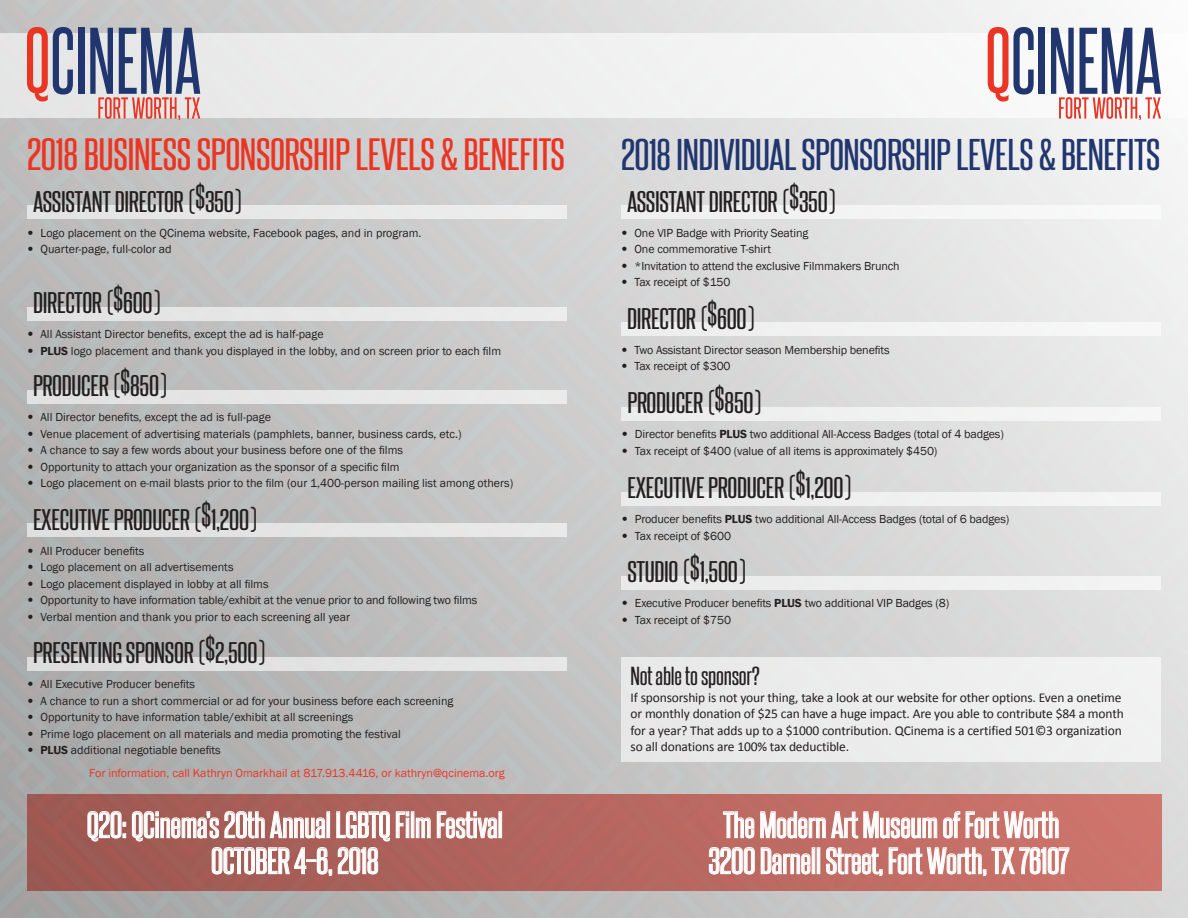
<style>
.page{position:relative;width:1188px;height:918px;background:#fff}
.page>*{position:absolute;margin:0;border:0;box-sizing:border-box;transform-origin:0 0}
.t1{font:39px "Steelfish Rg";letter-spacing:-.01em;color:#eb3524;scale:1.2 1}
.t2{font:38.25px "Steelfish Rg";letter-spacing:-.01em;color:#21366f;scale:1.2 1}
.t3{font:31.5px/36px "Steelfish Rg";letter-spacing:-.01em;color:#fff;text-align:center;scale:1.2 1}
.t4{font:25.65px "Steelfish Rg";letter-spacing:-.01em;color:#231f20;scale:1.2 1}
.t5{font:22.5px "Steelfish Rg";letter-spacing:-.01em;color:#231f20;scale:1.2 1}
.t6{font:13.5px/16.5px "Calibri";letter-spacing:-.01em;color:#231f20}
.t7{font:12px "Franklin Gothic";color:#231f20}
.t8{font:12px "Franklin Gothic";color:#eb3524}
.s1{font-size:30.15px}
.s2{font-family:"Calibri";font-size:13.5px}
.s3{font-weight:600}
</style>
<div class="page">
<img style="left:0;top:0;width:1188px;height:918px">
<div style="left:0;top:33px;width:1188px;height:84px;background:#f0f0f0"></div>
<svg style="left:988px;top:27px;width:46px;height:75px"></svg>
<div style="left:1039px;top:28px;width:6px;height:66px;background:#21366f"></div>
<svg style="left:1051px;top:28px;width:110px;height:92px"></svg>
<svg style="left:27px;top:27px;width:46px;height:75px"></svg>
<div style="left:78px;top:28px;width:6px;height:66px;background:#21366f"></div>
<svg style="left:90px;top:28px;width:110px;height:92px"></svg>
<div style="left:27px;top:205px;width:540px;height:14px;background:#e9e9e9"></div>
<div style="left:27px;top:307px;width:540px;height:14px;background:#e7e7e7"></div>
<div style="left:27px;top:390px;width:540px;height:14px;background:#e6e6e6"></div>
<div style="left:27px;top:523px;width:540px;height:14px;background:#e4e4e4"></div>
<div style="left:27px;top:657px;width:540px;height:13px;background:#e2e2e2"></div>
<div style="left:27px;top:795px;width:1134px;height:96px;background:linear-gradient(to right,#9b5852,#cf776f)"></div>
<svg style="left:88px;top:811px;width:38px;height:30px"></svg>
<svg style="left:132px;top:811px;width:87px;height:30px;background:#be8e89"></svg>
<svg style="left:225px;top:811px;width:39px;height:27px"></svg>
<svg style="left:270px;top:812px;width:55px;height:26px"></svg>
<div style="left:327px;top:812px;width:3px;height:26px;border:1px solid #fff"></div>
<svg style="left:337px;top:811px;width:52px;height:30px;background:#c38f8a"></svg>
<svg style="left:396px;top:812px;width:13px;height:26px"></svg>
<div style="left:406px;top:818px;width:3px;height:20px;border:1px solid #fff"></div>
<div style="left:411px;top:812px;width:3px;height:26px;border:1px solid #fff"></div>
<svg style="left:416px;top:818px;width:14px;height:20px"></svg>
<svg style="left:437px;top:812px;width:60px;height:26px;background:#c99792"></svg>
<div style="left:499px;top:812px;width:3px;height:26px;border:1px solid #fff"></div>
<svg style="left:212px;top:847px;width:77px;height:27px;background:#c3948f"></svg>
<svg style="left:295px;top:847px;width:37px;height:29px"></svg>
<svg style="left:338px;top:847px;width:40px;height:27px"></svg>
<div style="left:621px;top:205px;width:540px;height:14px;background:#f4f4f4"></div>
<div style="left:621px;top:323px;width:540px;height:13px;background:#f2f2f2"></div>
<div style="left:621px;top:407px;width:540px;height:14px;background:#f1f1f1"></div>
<div style="left:621px;top:492px;width:540px;height:14px;background:#f0efef"></div>
<div style="left:621px;top:576px;width:540px;height:14px;background:#eee"></div>
<svg style="left:724px;top:812px;width:30px;height:26px"></svg>
<svg style="left:761px;top:812px;width:64px;height:26px;background:#d39c97"></svg>
<svg style="left:831px;top:812px;width:27px;height:26px"></svg>
<svg style="left:864px;top:812px;width:73px;height:26px;background:#d79f9a"></svg>
<svg style="left:944px;top:812px;width:16px;height:26px"></svg>
<svg style="left:966px;top:812px;width:92px;height:26px;background:#d89c96"></svg>
<svg style="left:709px;top:847px;width:45px;height:27px"></svg>
<svg style="left:761px;top:848px;width:49px;height:26px"></svg>
<div style="left:812px;top:848px;width:3px;height:26px;border:1px solid #fff"></div>
<div style="left:817px;top:848px;width:3px;height:26px;border:1px solid #fff"></div>
<svg style="left:827px;top:847px;width:55px;height:29px;background:#d29893"></svg>
<svg style="left:889px;top:848px;width:97px;height:28px;background:#d49791"></svg>
<svg style="left:992px;top:847px;width:77px;height:27px;background:#d79a94"></svg>
<div style="left:621px;top:657px;width:540px;height:104px;background:#eceded"></div>
<p class="t1" style="left:27px;top:131px;width:450px">2018 BUSINESS SPONSORSHIP LEVELS &amp; BENEFITS</p>
<p class="t4" style="left:33px;top:185px;width:175px">ASSISTANT DIRECTOR (<span class="s1">$</span>350)</p>
<p class="t7" style="left:27px;top:225px;width:396px"><span class="s2">•</span> Logo placement on the QCinema website, Facebook pages, and in program.</p>
<p class="t7" style="left:27px;top:242px;width:146px"><span class="s2">•</span> Quarter-page, full-color ad</p>
<p class="t4" style="left:33px;top:287px;width:108px">DIRECTOR (<span class="s1">$</span>600)</p>
<p class="t7" style="left:27px;top:327px;width:298px"><span class="s2">•</span> All Assistant Director benefits, except the ad is half-page</p>
<p class="t7" style="left:27px;top:343px;width:476px"><span class="s2">•</span> <span class="s3">PLUS</span> logo placement and thank you displayed in the lobby, and on screen prior to each film</p>
<p class="t4" style="left:33px;top:370px;width:113px">PRODUCER (<span class="s1">$</span>850)</p>
<p class="t7" style="left:27px;top:410px;width:245px"><span class="s2">•</span> All Director benefits, except the ad is full-page</p>
<p class="t7" style="left:27px;top:426px;width:436px"><span class="s2">•</span> Venue placement of advertising materials (pamphlets, banner, business cards, etc.)</p>
<p class="t7" style="left:27px;top:443px;width:378px"><span class="s2">•</span> A chance to say a few words about your business before one of the films</p>
<p class="t7" style="left:27px;top:459px;width:374px"><span class="s2">•</span> Opportunity to attach your organization as the sponsor of a specific film</p>
<p class="t7" style="left:27px;top:476px;width:488px"><span class="s2">•</span> Logo placement on e-mail blasts prior to the film (our 1,400-person mailing list among others)</p>
<p class="t4" style="left:33px;top:503px;width:188px">EXECUTIVE PRODUCER (<span class="s1">$</span>1,200)</p>
<p class="t7" style="left:27px;top:543px;width:119px"><span class="s2">•</span> All Producer benefits</p>
<p class="t7" style="left:27px;top:560px;width:208px"><span class="s2">•</span> Logo placement on all advertisements</p>
<p class="t7" style="left:27px;top:576px;width:243px"><span class="s2">•</span> Logo placement displayed in lobby at all films</p>
<p class="t7" style="left:27px;top:593px;width:452px"><span class="s2">•</span> Opportunity to have information table/exhibit at the venue prior to and following two films</p>
<p class="t7" style="left:27px;top:609px;width:325px"><span class="s2">•</span> Verbal mention and thank you prior to each screening all year</p>
<p class="t4" style="left:33px;top:637px;width:195px">PRESENTING SPONSOR (<span class="s1">$</span>2,500)</p>
<p class="t7" style="left:27px;top:677px;width:170px"><span class="s2">•</span> All Executive Producer benefits</p>
<p class="t7" style="left:27px;top:693px;width:428px"><span class="s2">•</span> A chance to run a short commercial or ad for your business before each screening</p>
<p class="t7" style="left:27px;top:710px;width:328px"><span class="s2">•</span> Opportunity to have information table/exhibit at all screenings</p>
<p class="t7" style="left:27px;top:726px;width:375px"><span class="s2">•</span> Prime logo placement on all materials and media promoting the festival</p>
<p class="t7" style="left:27px;top:743px;width:195px"><span class="s2">•</span> <span class="s3">PLUS</span> additional negotiable benefits</p>
<p class="t8" style="left:89px;top:765px;width:417px">For information, call Kathryn Omarkhail at 817.913.4416, or kathryn@qcinema.org</p>
<p class="t3" style="left:87px;top:806px;width:348px">Q20: QCinema’s 20th Annual LGBTQ Film Festival</p>
<p class="t3" style="left:211px;top:842px;width:141px">OCTOBER 4–6, 2018</p>
<p class="t2" style="left:621px;top:131px;width:451px">2018 INDIVIDUAL SPONSORSHIP LEVELS &amp; BENEFITS</p>
<p class="t4" style="left:627px;top:185px;width:175px">ASSISTANT DIRECTOR (<span class="s1">$</span>350)</p>
<p class="t7" style="left:621px;top:225px;width:189px"><span class="s2">•</span> One VIP Badge with Priority Seating</p>
<p class="t7" style="left:621px;top:242px;width:152px"><span class="s2">•</span> One commemorative T-shirt</p>
<p class="t7" style="left:621px;top:258px;width:280px"><span class="s2">•</span> *Invitation to attend the exclusive Filmmakers Brunch</p>
<p class="t7" style="left:621px;top:275px;width:111px"><span class="s2">•</span> Tax receipt of $150</p>
<p class="t4" style="left:627px;top:303px;width:108px">DIRECTOR (<span class="s1">$</span>600)</p>
<p class="t7" style="left:621px;top:342px;width:270px"><span class="s2">•</span> Two Assistant Director season Membership benefits</p>
<p class="t7" style="left:621px;top:359px;width:111px"><span class="s2">•</span> Tax receipt of $300</p>
<p class="t4" style="left:627px;top:387px;width:113px">PRODUCER (<span class="s1">$</span>850)</p>
<p class="t7" style="left:621px;top:427px;width:384px"><span class="s2">•</span> Director benefits <span class="s3">PLUS</span> two additional All-Access Badges (total of 4 badges)</p>
<p class="t7" style="left:621px;top:443px;width:318px"><span class="s2">•</span> Tax receipt of $400 (value of all items is approximately $450)</p>
<p class="t4" style="left:627px;top:472px;width:188px">EXECUTIVE PRODUCER (<span class="s1">$</span>1,200)</p>
<p class="t7" style="left:621px;top:512px;width:389px"><span class="s2">•</span> Producer benefits <span class="s3">PLUS</span> two additional All-Access Badges (total of 6 badges)</p>
<p class="t7" style="left:621px;top:528px;width:111px"><span class="s2">•</span> Tax receipt of $600</p>
<p class="t4" style="left:627px;top:556px;width:100px">STUDIO (<span class="s1">$</span>1,500)</p>
<p class="t7" style="left:621px;top:596px;width:329px"><span class="s2">•</span> Executive Producer benefits <span class="s3">PLUS</span> two additional VIP Badges (8)</p>
<p class="t7" style="left:621px;top:612px;width:111px"><span class="s2">•</span> Tax receipt of $750</p>
<p class="t5" style="left:631px;top:662px;width:109px">Not able to sponsor?</p>
<p class="t6" style="left:631px;top:688px;width:495px">If sponsorship is not your thing, take a look at our website for other options. Even a onetime or monthly donation of $25 can have a huge impact. Are you able to contribute $84 a month for a year? That adds up to a $1000 contribution. QCinema is a certified 501©3 organization so all donations are 100% tax deductible.</p>
<p class="t3" style="left:708px;top:806px;width:302px">The Modern Art Museum of Fort Worth<br>3200 Darnell Street, Fort Worth, TX 76107</p>
</div>
